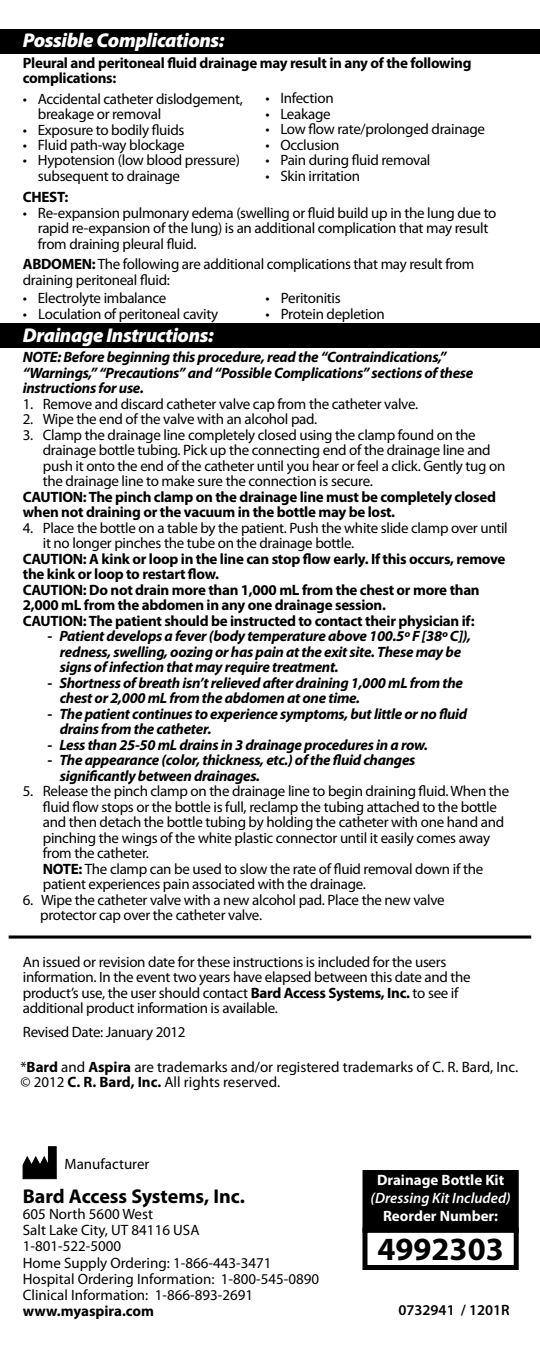
<style>
.page{position:relative;width:540px;height:1350px;background:#fff}
.page>*{position:absolute;margin:0;border:0;box-sizing:border-box;transform-origin:0 0}
.t1{font:700 32.5px "Myriad Pro";color:#000}
.t2{font:italic 900 20px "Myriad Pro";letter-spacing:-.02em;color:#fff}
.t3{font:700 20px "Myriad Pro";color:#000}
.t4{font:15px/15.5px "Myriad Pro";letter-spacing:-.02em;color:#000}
.t5{font:italic 700 15px/15.5px "Myriad Pro";letter-spacing:-.02em;color:#000}
.t6{font:700 15px/15.5px "Myriad Pro";letter-spacing:-.02em;color:#000}
.t7{font:15px/16.2px "Myriad Pro";color:#000}
.t8{font:700 15px "Myriad Pro";color:#fff}
.t9{font:italic 600 15px "Myriad Pro";color:#fff}
.t10{font:700 15px "Myriad Pro";color:#000}
.t11{font:600 15px "Myriad Pro";color:#000}
.s1{font-weight:700}
</style>
<div class="page">
<div style="left:0;top:29px;width:540px;height:24px;background:#000"></div>
<div style="left:0;top:323px;width:540px;height:25px;background:#000"></div>
<div style="left:9px;top:935px;width:522px;height:4px;border:2px solid #000"></div>
<svg style="left:22px;top:1146px;width:35px;height:34px"></svg>
<div style="left:365px;top:1173px;width:151px;height:57px;background:#000"></div>
<div style="left:362px;top:1170px;width:157px;height:63px;border:5px solid #000"></div>
<div style="left:362px;top:1228px;width:157px;height:42px;border:5px solid #000"></div>
<h2 class="t2" style="left:23px;top:27px;width:203px">Possible Complications:</h2>
<p class="t6" style="left:23px;top:54px;width:450px">Pleural and peritoneal fluid drainage may result in any of the following complications:</p>
<p class="t4" style="left:38px;top:90px;width:206px;text-indent:-15px">• Accidental catheter dislodgement, breakage or removal</p>
<p class="t4" style="left:23px;top:121px;width:163px">• Exposure to bodily fluids</p>
<p class="t4" style="left:23px;top:137px;width:163px">• Fluid path-way blockage</p>
<p class="t4" style="left:38px;top:152px;width:204px;text-indent:-15px">• Hypotension (low blood pressure) subsequent to drainage</p>
<p class="t4" style="left:265px;top:90px;width:70px">• Infection</p>
<p class="t4" style="left:265px;top:106px;width:67px">• Leakage</p>
<p class="t4" style="left:265px;top:121px;width:221px">• Low flow rate/prolonged drainage</p>
<p class="t4" style="left:265px;top:137px;width:76px">• Occlusion</p>
<p class="t4" style="left:265px;top:152px;width:167px">• Pain during fluid removal</p>
<p class="t4" style="left:265px;top:168px;width:96px">• Skin irritation</p>
<p class="t6" style="left:23px;top:189px;width:47px">CHEST:</p>
<p class="t4" style="left:38px;top:205px;width:460px;text-indent:-15px">• Re-expansion pulmonary edema (swelling or fluid build up in the lung due to rapid re-expansion of the lung) is an additional complication that may result from draining pleural fluid.</p>
<p class="t4" style="left:23px;top:256px;width:453px"><span class="s1">ABDOMEN:</span> The following are additional complications that may result from draining peritoneal fluid:</p>
<p class="t4" style="left:23px;top:290px;width:145px">• Electrolyte imbalance</p>
<p class="t4" style="left:23px;top:306px;width:197px">• Loculation of peritoneal cavity</p>
<p class="t4" style="left:265px;top:290px;width:77px">• Peritonitis</p>
<p class="t4" style="left:265px;top:306px;width:121px">• Protein depletion</p>
<h2 class="t2" style="left:23px;top:322px;width:192px">Drainage Instructions:</h2>
<p class="t5" style="left:23px;top:349px;width:452px">NOTE: Before beginning this procedure, read the “Contraindications,” “Warnings,” “Precautions” and “Possible Complications” sections of these instructions for use.</p>
<p class="t4" style="left:23px;top:396px;width:397px">1. Remove and discard catheter valve cap from the catheter valve.</p>
<p class="t4" style="left:23px;top:411px;width:296px">2. Wipe the end of the valve with an alcohol pad.</p>
<p class="t4" style="left:43px;top:427px;width:464px;text-indent:-20px">3. Clamp the drainage line completely closed using the clamp found on the drainage bottle tubing. Pick up the connecting end of the drainage line and push it onto the end of the catheter until you hear or feel a click. Gently tug on the drainage line to make sure the connection is secure.</p>
<p class="t6" style="left:23px;top:488px;width:475px">CAUTION: The pinch clamp on the drainage line must be completely closed when not draining or the vacuum in the bottle may be lost.</p>
<p class="t4" style="left:43px;top:520px;width:466px;text-indent:-20px">4. Place the bottle on a table by the patient. Push the white slide clamp over until it no longer pinches the tube on the drainage bottle.</p>
<p class="t6" style="left:23px;top:550px;width:484px">CAUTION: A kink or loop in the line can stop flow early. If this occurs, remove the kink or loop to restart flow.<br>CAUTION: Do not drain more than 1,000 mL from the chest or more than 2,000 mL from the abdomen in any one drainage session.<br>CAUTION: The patient should be instructed to contact their physician if:</p>
<p class="t5" style="left:60px;top:628px;width:413px;text-indent:-12px">- Patient develops a fever (body temperature above 100.5º F [38º C]), redness, swelling, oozing or has pain at the exit site. These may be signs of infection that may require treatment.</p>
<p class="t5" style="left:60px;top:674px;width:405px;text-indent:-12px">- Shortness of breath isn’t relieved after draining 1,000 mL from the chest or 2,000 mL from the abdomen at one time.</p>
<p class="t5" style="left:60px;top:705px;width:409px;text-indent:-12px">- The patient continues to experience symptoms, but little or no fluid drains from the catheter.</p>
<p class="t5" style="left:47px;top:736px;width:382px">- Less than 25-50 mL drains in 3 drainage procedures in a row.</p>
<p class="t5" style="left:60px;top:752px;width:357px;text-indent:-12px">- The appearance (color, thickness, etc.) of the fluid changes significantly between drainages.</p>
<p class="t4" style="left:43px;top:783px;width:468px;text-indent:-20px">5. Release the pinch clamp on the drainage line to begin draining fluid. When the fluid flow stops or the bottle is full, reclamp the tubing attached to the bottle and then detach the bottle tubing by holding the catheter with one hand and pinching the wings of the white plastic connector until it easily comes away from the catheter.<br><span class="s1">NOTE:</span> The clamp can be used to slow the rate of fluid removal down if the patient experiences pain associated with the drainage.</p>
<p class="t4" style="left:40px;top:892px;width:406px;text-indent:-17px">6. Wipe the catheter valve with a new alcohol pad. Place the new valve protector cap over the catheter valve.</p>
<p class="t4" style="left:23px;top:954px;width:449px">An issued or revision date for these instructions is included for the users information. In the event two years have elapsed between this date and the product’s use, the user should contact <span class="s1">Bard Access Systems, Inc.</span> to see if additional product information is available.</p>
<p class="t4" style="left:23px;top:1024px;width:164px">Revised Date: January 2012</p>
<p class="t7" style="left:20px;top:1059px;width:499px;line-height:15px">*<span class="s1">Bard</span> and <span class="s1">Aspira</span> are trademarks and/or registered trademarks of C. R. Bard, Inc. © 2012 <span class="s1">C. R. Bard, Inc.</span> All rights reserved.</p>
<p class="t7" style="left:65px;top:1156px;width:86px">Manufacturer</p>
<p class="t8" style="left:377px;top:1170px;width:129px">Drainage Bottle Kit</p>
<p class="t9" style="left:371px;top:1188px;width:142px">(Dressing Kit Included)</p>
<p class="t8" style="left:383px;top:1206px;width:117px">Reorder Number:</p>
<h1 class="t1" style="left:377px;top:1228px;width:128px">4992303</h1>
<h2 class="t3" style="left:23px;top:1183px;width:224px">Bard Access Systems, Inc.</h2>
<p class="t7" style="left:23px;top:1206px;width:298px">605 North 5600 West<br>Salt Lake City, UT 84116 USA<br>1-801-522-5000<br>Home Supply Ordering: 1-866-443-3471<br>Hospital Ordering Information: 1-800-545-0890<br>Clinical Information: 1-866-893-2691</p>
<p class="t10" style="left:23px;top:1302px;width:133px">www.myaspira.com</p>
<p class="t11" style="left:398px;top:1300px;width:113px">0732941 / 1201R</p>
</div>
